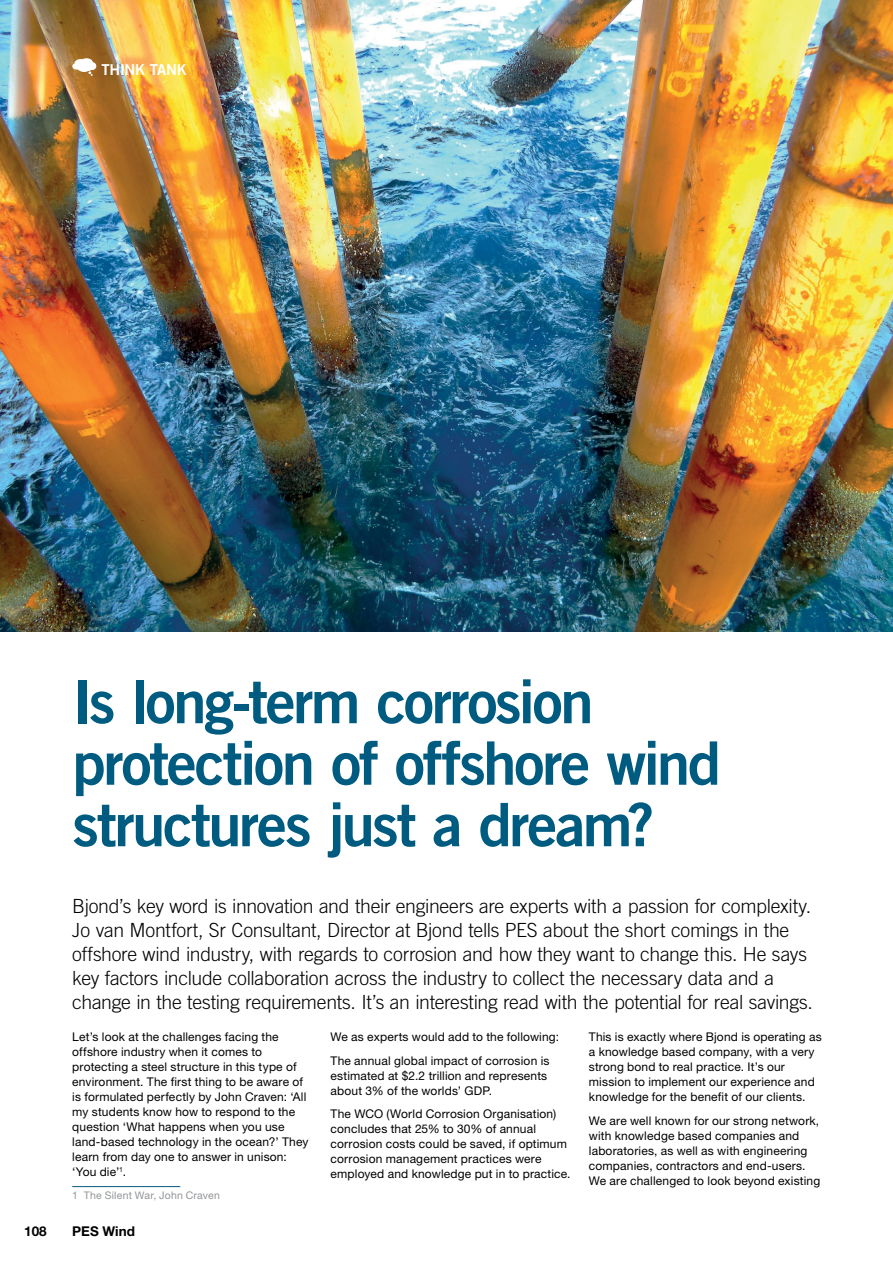
<style>
.page{position:relative;width:893px;height:1263px;background:#fff}
.page>*{position:absolute;margin:0;border:0;box-sizing:border-box;transform-origin:0 0}
.t1{font:60px/61.5px "Trade Gothic LT Pro Bd 2";letter-spacing:-.04em;color:#005b81}
.t2{font:300 19.5px/24px "Trade Gothic";letter-spacing:-.015em;color:#000}
.t3{font:15px "Trade Gothic LT Pro Bd 2";letter-spacing:-.015em;color:#fff}
.t4{font:700 13.5px "Helvetica Neue LT Pro";color:#000}
.t5{font:12px/15px "Helvetica Neue LT Pro";letter-spacing:.015em;color:#000}
.t6{font:10.5px "Helvetica Neue LT Pro";letter-spacing:.015em;color:#939598}
</style>
<div class="page">
<img style="left:0;top:0;width:893px;height:631px">
<svg style="left:72px;top:58px;width:24px;height:18px"></svg>
<hr style="left:72px;top:1186px;width:108px;height:1px;background:#005b81">
<p class="t3" style="left:101px;top:60px;width:87px">THINK TANK</p>
<h1 class="t1" style="left:72px;top:670px;width:650px">Is long-term corrosion protection of offshore wind structures just a dream?</h1>
<p class="t2" style="left:72px;top:893px;width:742px">Bjond’s key word is innovation and their engineers are experts with a passion for complexity.<br>Jo van Montfort, Sr Consultant, Director at Bjond tells PES about the short comings in the offshore wind industry, with regards to corrosion and how they want to change this. He says key factors include collaboration across the industry to collect the necessary data and a change in the testing requirements. It’s an interesting read with the potential for real savings.</p>
<p class="t5" style="left:72px;top:1029px;width:238px">Let’s look at the challenges facing the offshore industry when it comes to protecting a steel structure in this type of environment. The first thing to be aware of is formulated perfectly by John Craven: ‘All my students know how to respond to the question ‘What happens when you use land-based technology in the ocean?’ They learn from day one to answer in unison: ‘You die’<sup>1</sup>.</p>
<p class="t6" style="left:72px;top:1189px;width:149px">1 The Silent War, John Craven</p>
<p class="t5" style="left:331px;top:1025px;width:230px;line-height:23.5px">We as experts would add to the following:<br>The annual global impact of corrosion is</p>
<p class="t5" style="left:331px;top:1068px;width:218px">estimated at $2.2 trillion and represents about 3% of the worlds’ GDP.</p>
<p class="t5" style="left:331px;top:1106px;width:242px">The WCO (World Corrosion Organisation) concludes that 25% to 30% of annual corrosion costs could be saved, if optimum corrosion management practices were employed and knowledge put in to practice.</p>
<p class="t5" style="left:589px;top:1029px;width:234px">This is exactly where Bjond is operating as a knowledge based company, with a very strong bond to real practice. It’s our mission to implement our experience and knowledge for the benefit of our clients.</p>
<p class="t5" style="left:589px;top:1113px;width:233px">We are well known for our strong network, with knowledge based companies and laboratories, as well as with engineering companies, contractors and end-users.<br>We are challenged to look beyond existing</p>
<p class="t4" style="left:24px;top:1223px;width:24px">108</p>
<p class="t4" style="left:72px;top:1223px;width:64px">PES Wind</p>
</div>
